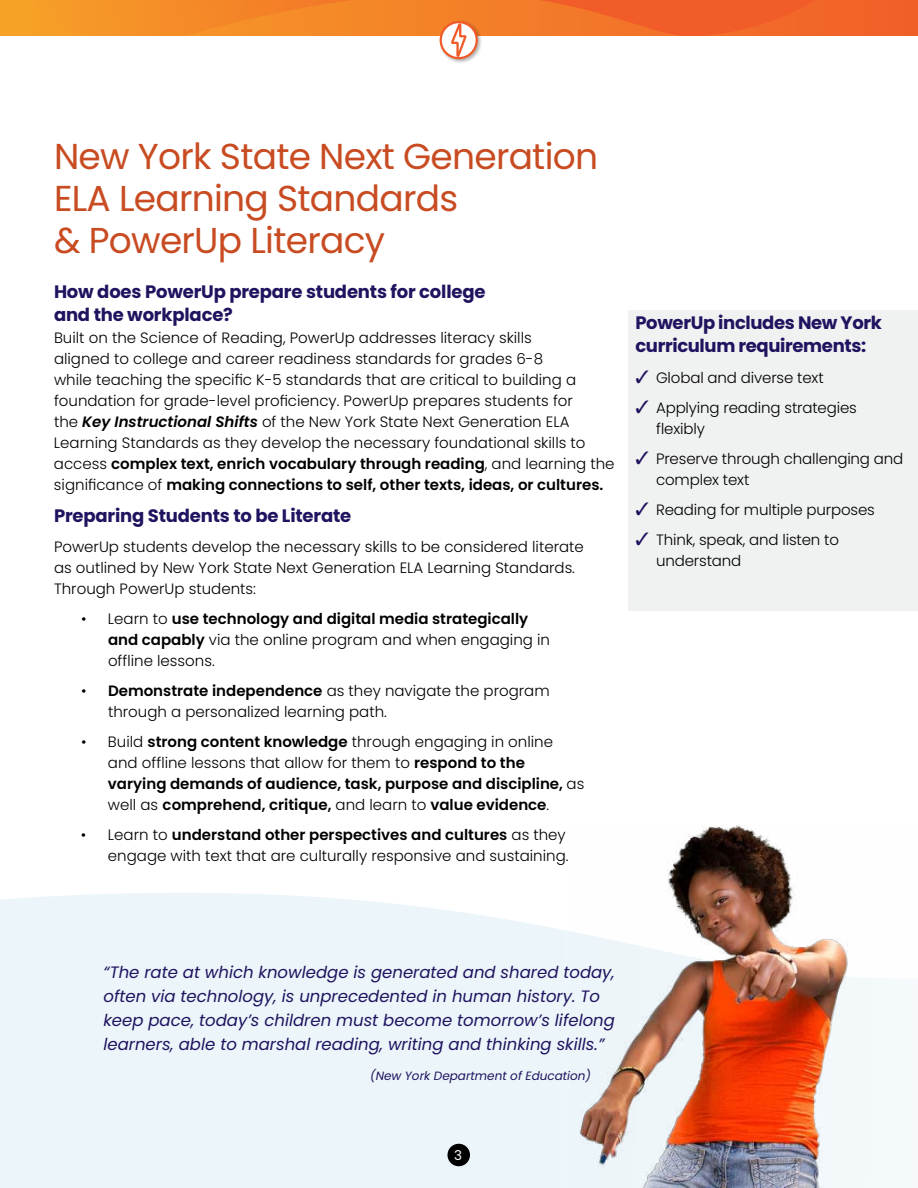
<style>
.page{position:relative;width:918px;height:1188px;background:#fff}
.page>*{position:absolute;margin:0;border:0;box-sizing:border-box;transform-origin:0 0}
.t1{font:36px/42px "Poppins";letter-spacing:-.02em;color:#c84b21}
.t2{font:700 18px/22.5px "Poppins";letter-spacing:-.01em;color:#20135f}
.t3{font:italic 16.5px/24px "Poppins";color:#20135f}
.t4{font:300 15px/21px "Poppins";color:#000}
.t5{font:600 15px/21px "Poppins";color:#000}
.t6{font:13.5px "Poppins";color:#fff}
.t7{font:italic 12px "Poppins";color:#20135f}
.s1{font-weight:600;font-style:italic}
.s2{font-weight:600}
.s3{font-weight:300}
.s4{color:#20135f}
</style>
<div class="page">
<div style="left:0;top:893px;width:571px;height:295px;background:#ebf5fa"></div>
<img style="left:0;top:0;width:918px;height:36px">
<img style="left:34px;top:0;width:782px;height:36px">
<div style="left:447px;top:1144px;width:23px;height:22px;background:#000;border-radius:50%"></div>
<div style="left:628px;top:310px;width:290px;height:301px;background:#f0f1f1"></div>
<img style="left:571px;top:825px;width:341px;height:363px">
<div style="left:439px;top:20px;width:44px;height:44px;background:#000;opacity:.3"></div>
<svg style="left:441px;top:22px;width:36px;height:36px"></svg>
<div style="left:440px;top:21px;width:38px;height:38px;border:2px solid #f05c29;border-radius:50%"></div>
<svg style="left:451px;top:23px;width:16px;height:34px"></svg>
<h1 class="t1" style="left:54px;top:136px;width:546px">New York State Next Generation<br>ELA Learning Standards<br>&amp; PowerUp Literacy</h1>
<p class="t2" style="left:54px;top:282px;width:433px">How does PowerUp prepare students for college and the workplace?</p>
<p class="t4" style="left:54px;top:327px;width:562px">Built on the Science of Reading, PowerUp addresses literacy skills<br>aligned to college and career readiness standards for grades 6-8<br>while teaching the specific K-5 standards that are critical to building a foundation for grade-level proficiency. PowerUp prepares students for<br>the <span class="s1">Key Instructional Shifts</span> of the New York State Next Generation ELA Learning Standards as they develop the necessary foundational skills to access <span class="s2">complex text, enrich vocabulary through reading</span>, and learning the significance of <span class="s2">making connections to self, other texts, ideas, or cultures.</span></p>
<p class="t2" style="left:54px;top:506px;width:299px">Preparing Students to be Literate</p>
<p class="t4" style="left:54px;top:537px;width:531px">PowerUp students develop the necessary skills to be considered literate as outlined by New York State Next Generation ELA Learning Standards.<br>Through PowerUp students:</p>
<p class="t4" style="left:108px;top:609px;width:444px;text-indent:-27px">• Learn to <span class="s2">use technology and digital media strategically and capably</span> via the online program and when engaging in offline lessons.</p>
<p class="t4" style="left:108px;top:681px;width:443px;text-indent:-27px">• <span class="s2">Demonstrate independence</span> as they navigate the program through a personalized learning path.</p>
<p class="t5" style="left:108px;top:732px;width:478px;text-indent:-27px"><span class="s3">• Build</span> strong content knowledge <span class="s3">through engaging in online and offline lessons that allow for them to</span> respond to the varying demands of audience, task, purpose and discipline, <span class="s3">as well as</span> comprehend, critique, <span class="s3">and learn to</span> value evidence<span class="s3">.</span></p>
<p class="t4" style="left:81px;top:825px;width:489px;text-align:right">• Learn to <span class="s2">understand other perspectives and cultures</span> as they engage with text that are culturally responsive and sustaining.</p>
<p class="t2" style="left:635px;top:313px;width:248px">PowerUp includes New York curriculum requirements:</p>
<p class="t4" style="left:635px;top:369px;width:190px"><span class="s4">✓</span> Global and diverse text</p>
<p class="t4" style="left:656px;top:399px;width:202px;text-indent:-21px"><span class="s4">✓</span> Applying reading strategies flexibly</p>
<p class="t4" style="left:656px;top:450px;width:249px;text-indent:-21px"><span class="s4">✓</span> Preserve through challenging and complex text</p>
<p class="t4" style="left:635px;top:500px;width:241px"><span class="s4">✓</span> Reading for multiple purposes</p>
<p class="t4" style="left:656px;top:531px;width:184px;text-indent:-21px"><span class="s4">✓</span> Think, speak, and listen to understand</p>
<p class="t3" style="left:104px;top:960px;width:513px">“The rate at which knowledge is generated and shared today, often via technology, is unprecedented in human history. To keep pace, today’s children must become tomorrow’s lifelong learners, able to marshal reading, writing and thinking skills.”</p>
<p class="t7" style="left:370px;top:1068px;width:222px">(New York Department of Education)</p>
<p class="t6" style="left:454px;top:1147px;width:9px">3</p>
</div>
